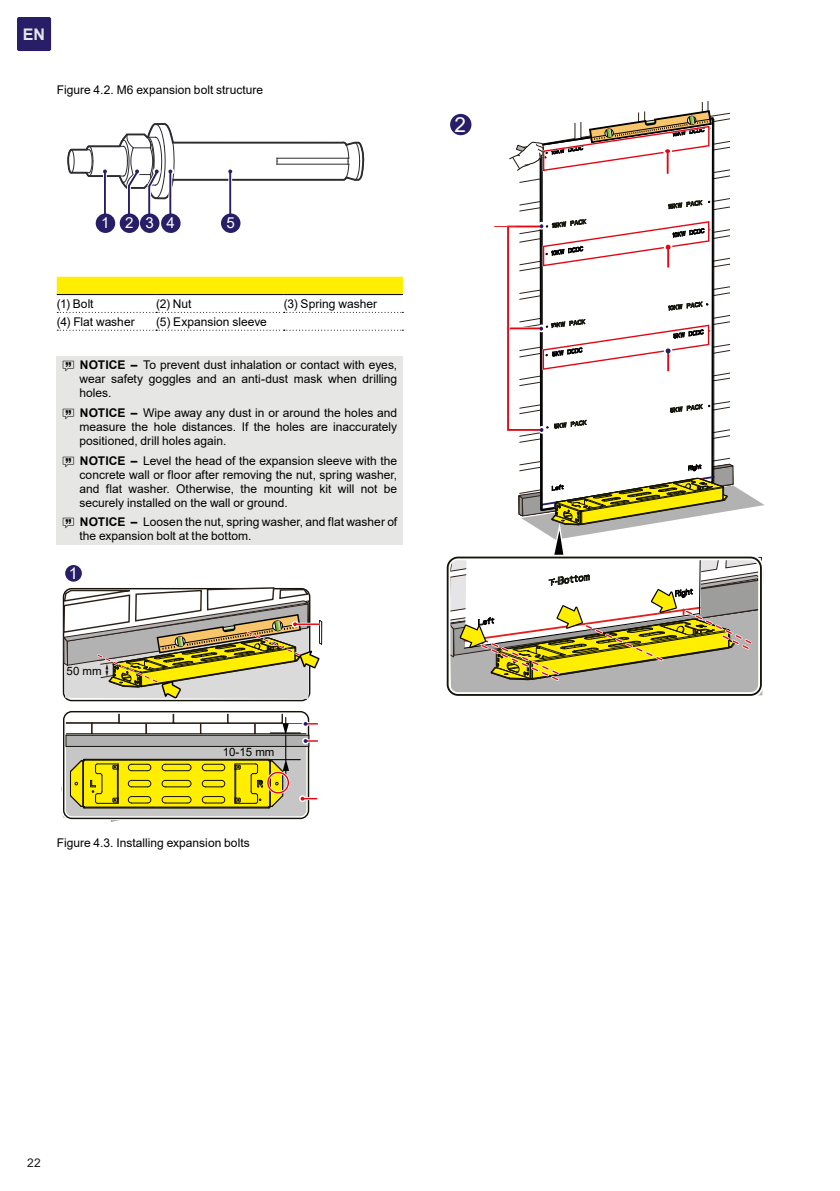
<style>
.page{position:relative;width:840px;height:1191px;background:#fff}
.page>*{position:absolute;margin:0;border:0;box-sizing:border-box;transform-origin:0 0}
.t1{font:20.8px "Arial";color:#fff}
.t2{font:16.2px "Arial";color:#fff}
.t3{font:700 16px "Arial";color:#e6e7e5}
.t4{font:15.2px "Arial";color:#fff}
.t5{font:12px/14px "Arial";color:#000;text-align:justify}
.t6{font:12px "Arial";color:#221f20}
.t7{font:11.6px "Arial";color:#000}
.s1{font-weight:700}
</style>
<div class="page">
<div style="left:17px;top:17px;width:34px;height:34px;background:#281d67;border-radius:2px"></div>
<div style="left:57px;top:357px;width:346px;height:188px;background:#e6e7e5"></div>
<div style="left:161px;top:213px;width:19px;height:20px;background:#281d67;border-radius:50%"></div>
<div style="left:221px;top:213px;width:19px;height:20px;background:#281d67;border-radius:50%"></div>
<div style="left:140px;top:213px;width:19px;height:20px;background:#281d67;border-radius:50%"></div>
<div style="left:120px;top:213px;width:19px;height:20px;background:#281d67;border-radius:50%"></div>
<svg style="left:67px;top:123px;width:297px;height:95px"></svg>
<div style="left:96px;top:213px;width:19px;height:20px;background:#281d67;border-radius:50%"></div>
<div style="left:57px;top:277px;width:346px;height:17px;background:#fe0"></div>
<svg style="left:57px;top:312px;width:346px;height:1px"></svg>
<svg style="left:57px;top:330px;width:346px;height:1px"></svg>
<hr style="left:57px;top:294px;width:99px;height:1px;background:#000">
<hr style="left:156px;top:294px;width:127px;height:1px;background:#000">
<hr style="left:283px;top:294px;width:120px;height:1px;background:#000">
<svg style="left:64px;top:564px;width:19px;height:18px"></svg>
<div style="left:65px;top:565px;width:17px;height:16px;background:#281d67;border-radius:50%"></div>
<svg style="left:63px;top:711px;width:255px;height:110px"></svg>
<div style="left:266px;top:771px;width:23px;height:23px;border:3px solid #fff;border-radius:50%"></div>
<div style="left:267px;top:771px;width:22px;height:22px;border:1px solid #e30613;border-radius:50%"></div>
<svg style="left:62px;top:587px;width:260px;height:113px"></svg>
<svg style="left:447px;top:101px;width:317px;height:594px"></svg>
<h3 class="t3" style="left:23px;top:23px;width:24px">EN</h3>
<p class="t5" style="left:57px;top:82px;width:208px">Figure 4.2. M6 expansion bolt structure</p>
<p class="t4" style="left:101px;top:213px;width:75px">1 234</p>
<p class="t4" style="left:226px;top:213px;width:10px">5</p>
<p class="t5" style="left:57px;top:296px;width:38px">(1) Bolt</p>
<p class="t5" style="left:156px;top:296px;width:37px">(2) Nut</p>
<p class="t5" style="left:283px;top:296px;width:95px">(3) Spring washer</p>
<p class="t5" style="left:57px;top:314px;width:79px">(4) Flat washer</p>
<p class="t5" style="left:156px;top:314px;width:112px">(5) Expansion sleeve</p>
<p class="t5" style="left:79px;top:358px;width:319px"><span class="s1">NOTICE –</span> To prevent dust inhalation or contact with eyes, wear safety goggles and an anti-dust mask when drilling holes.</p>
<p class="t5" style="left:79px;top:405px;width:319px"><span class="s1">NOTICE –</span> Wipe away any dust in or around the holes and measure the hole distances. If the holes are inaccurately positioned, drill holes again.</p>
<p class="t5" style="left:79px;top:453px;width:319px"><span class="s1">NOTICE –</span> Level the head of the expansion sleeve with the concrete wall or floor after removing the nut, spring washer, and flat washer. Otherwise, the mounting kit will not be securely installed on the wall or ground.</p>
<p class="t5" style="left:79px;top:515px;width:319px"><span class="s1">NOTICE –</span> Loosen the nut, spring washer, and flat washer of the expansion bolt at the bottom.</p>
<h2 class="t2" style="left:69px;top:562px;width:11px">1</h2>
<p class="t7" style="left:67px;top:663px;width:37px">50 mm</p>
<p class="t7" style="left:223px;top:744px;width:53px">10-15 mm</p>
<p class="t5" style="left:57px;top:836px;width:194px">Figure 4.3. Installing expansion bolts</p>
<h1 class="t1" style="left:454px;top:110px;width:13px">2</h1>
<p class="t6" style="left:27px;top:1154px;width:15px">22</p>
</div>
